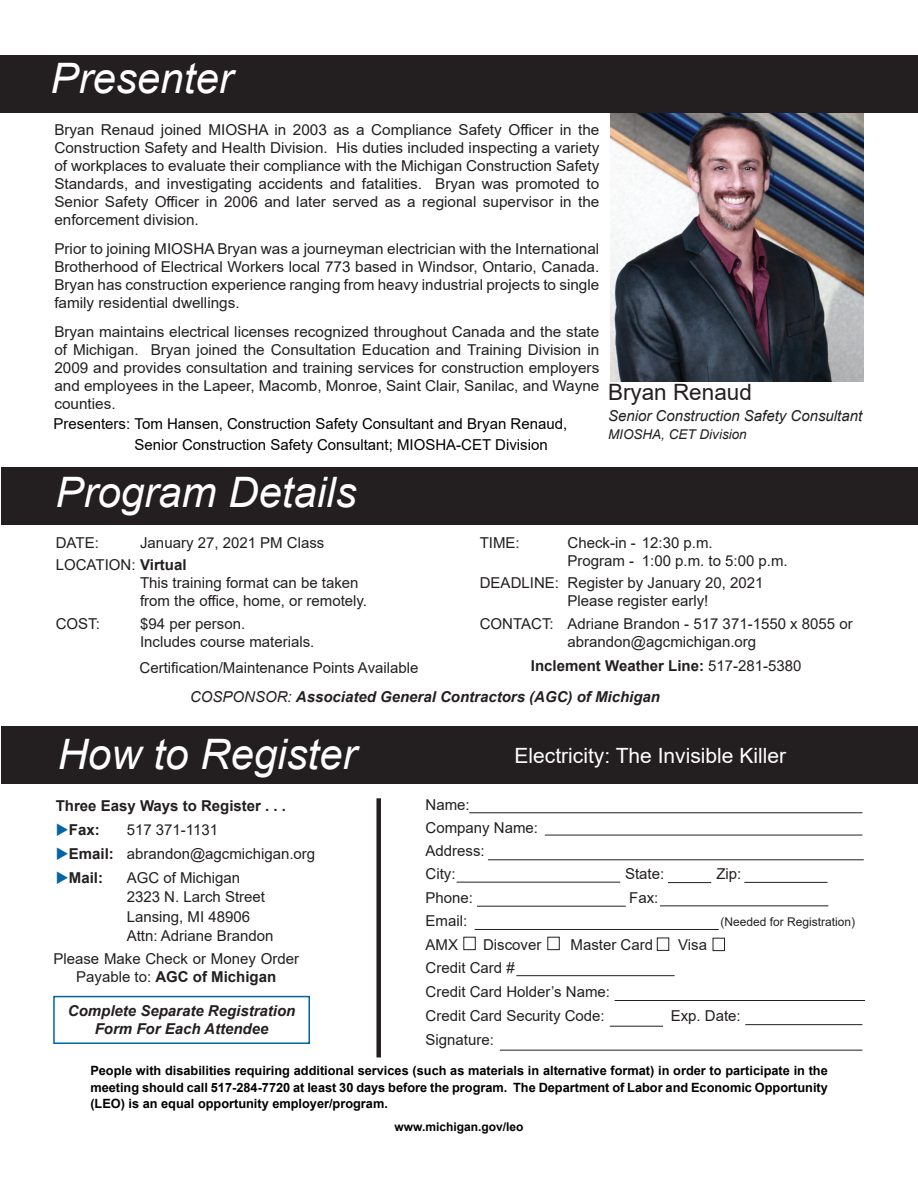
<style>
.page{position:relative;width:918px;height:1188px;background:#fff}
.page>*{position:absolute;margin:0;border:0;box-sizing:border-box;transform-origin:0 0}
.t1{font:italic 42px "Arial";color:#fff}
.t2{font:22.5px "Arial";color:#231f20}
.t3{font:21px "Arial";color:#fff}
.t4{font:15px/18px "Arial";color:#231f20}
.t5{font:15px/21px "Arial";color:#000}
.t6{font:italic 700 15px/18px "Arial";color:#231f20;text-align:center}
.t7{font:700 15px "Arial";color:#231f20}
.t8{font:italic 15px "Arial";color:#231f20}
.t9{font:italic 13.5px "Arial";color:#231f20}
.t10{font:700 12.75px/16.5px "Arial";color:#000;text-align:justify}
.t11{font:12px "Arial";color:#231f20}
.t12{font:700 12px "Arial";color:#000}
.s1{font-weight:700}
.s2{font-weight:400}
.s3{color:#0065a4}
</style>
<div class="page">
<img style="left:610px;top:112px;width:254px;height:270px">
<div style="left:2px;top:468px;width:916px;height:57px;background:#231f20"></div>
<div style="left:2px;top:726px;width:916px;height:57px;background:#231f20"></div>
<div style="left:0;top:55px;width:918px;height:57px;background:#231f20"></div>
<hr style="left:469px;top:813px;width:393px;height:1px;background:#231f20">
<hr style="left:545px;top:835px;width:317px;height:1px;background:#231f20">
<hr style="left:457px;top:882px;width:163px;height:1px;background:#231f20">
<hr style="left:668px;top:882px;width:43px;height:1px;background:#231f20">
<hr style="left:744px;top:882px;width:84px;height:1px;background:#231f20">
<hr style="left:660px;top:906px;width:168px;height:1px;background:#231f20">
<hr style="left:475px;top:929px;width:244px;height:1px;background:#231f20">
<hr style="left:488px;top:860px;width:376px;height:1px;background:#231f20">
<hr style="left:516px;top:975px;width:159px;height:1px;background:#231f20">
<hr style="left:745px;top:1024px;width:117px;height:1px;background:#231f20">
<hr style="left:500px;top:1050px;width:362px;height:1px;background:#231f20">
<hr style="left:477px;top:906px;width:149px;height:1px;background:#231f20">
<div style="left:657px;top:938px;width:12px;height:13px;border:1px solid #231f20"></div>
<div style="left:548px;top:937px;width:11px;height:13px;border:1px solid #231f20"></div>
<div style="left:464px;top:937px;width:11px;height:13px;border:1px solid #231f20"></div>
<hr style="left:615px;top:1000px;width:250px;height:1px;background:#231f20">
<hr style="left:610px;top:1026px;width:53px;height:1px;background:#231f20">
<div style="left:713px;top:938px;width:12px;height:13px;border:1px solid #231f20"></div>
<div style="left:376px;top:798px;width:5px;height:259px;background:#231f20"></div>
<div style="left:53px;top:996px;width:257px;height:48px;border:2px solid #0065a4"></div>
<h1 class="t1" style="left:51px;top:51px;width:184px">Presenter</h1>
<p class="t4" style="left:54px;top:121px;width:547px;text-align:justify">Bryan Renaud joined MIOSHA in 2003 as a Compliance Safety Officer in the Construction Safety and Health Division. His duties included inspecting a variety of workplaces to evaluate their compliance with the Michigan Construction Safety Standards, and investigating accidents and fatalities. Bryan was promoted to Senior Safety Officer in 2006 and later served as a regional supervisor in the enforcement division.</p>
<p class="t4" style="left:54px;top:240px;width:547px;text-align:justify">Prior to joining MIOSHA Bryan was a journeyman electrician with the International Brotherhood of Electrical Workers local 773 based in Windsor, Ontario, Canada.<br>Bryan has construction experience ranging from heavy industrial projects to single family residential dwellings.</p>
<p class="t4" style="left:54px;top:323px;width:547px;text-align:justify">Bryan maintains electrical licenses recognized throughout Canada and the state of Michigan. Bryan joined the Consultation Education and Training Division in 2009 and provides consultation and training services for construction employers and employees in the Lapeer, Macomb, Monroe, Saint Clair, Sanilac, and Wayne counties.</p>
<p class="t5" style="left:135px;top:413px;width:434px;text-indent:-81px">Presenters: Tom Hansen, Construction Safety Consultant and Bryan Renaud,<br>Senior Construction Safety Consultant; MIOSHA-CET Division</p>
<h2 class="t2" style="left:608px;top:376px;width:145px">Bryan Renaud</h2>
<p class="t8" style="left:608px;top:406px;width:256px">Senior Construction Safety Consultant</p>
<p class="t9" style="left:608px;top:425px;width:140px">MIOSHA, CET Division</p>
<h1 class="t1" style="left:55px;top:465px;width:303px">Program Details</h1>
<p class="t4" style="left:56px;top:531px;width:270px;line-height:22.5px;text-indent:84px">January 27, 2021 PM Class<br>LOCATION: <span class="s1">Virtual</span></p>
<p class="t4" style="left:140px;top:574px;width:228px">This training format can be taken from the office, home, or remotely.</p>
<p class="t4" style="left:56px;top:615px;width:46px">COST:</p>
<p class="t4" style="left:140px;top:615px;width:176px">$94 per person.<br>Includes course materials.</p>
<p class="t4" style="left:56px;top:534px;width:45px">DATE:</p>
<p class="t4" style="left:480px;top:534px;width:42px">TIME:</p>
<p class="t4" style="left:568px;top:534px;width:222px">Check-in - 12:30 p.m.<br>Program - 1:00 p.m. to 5:00 p.m.</p>
<p class="t4" style="left:568px;top:574px;width:197px;text-indent:-88px">DEADLINE: Register by January 20, 2021<br>Please register early!</p>
<p class="t4" style="left:480px;top:615px;width:374px;text-align:center">CONTACT: Adriane Brandon - 517 371-1550 x 8055 or abrandon@agcmichigan.org</p>
<p class="t4" style="left:140px;top:658px;width:281px">Certification/Maintenance Points Available</p>
<p class="t7" style="left:531px;top:655px;width:272px">Inclement Weather Line: <span class="s2">517-281-5380</span></p>
<p class="t6" style="left:190px;top:688px;width:472px"><span class="s2">COSPONSOR:</span> Associated General Contractors (AGC) of Michigan</p>
<h1 class="t1" style="left:58px;top:727px;width:300px">How to Register</h1>
<p class="t7" style="left:56px;top:795px;width:232px">Three Easy Ways to Register . . .</p>
<p class="t7" style="left:56px;top:819px;width:46px"><span class="s3">◆</span>Fax:</p>
<p class="t4" style="left:127px;top:820px;width:93px">517 371-1131</p>
<p class="t4" style="left:56px;top:844px;width:261px"><span class="s3">◆</span><span class="s1">Email:</span> abrandon@agcmichigan.org</p>
<p class="t7" style="left:56px;top:867px;width:49px"><span class="s3">◆</span>Mail:</p>
<p class="t4" style="left:127px;top:867px;width:148px;line-height:19.5px">AGC of Michigan<br>2323 N. Larch Street<br>Lansing, MI 48906<br>Attn: Adriane Brandon</p>
<p class="t4" style="left:53px;top:950px;width:247px;text-align:center">Please Make Check or Money Order<br>Payable to: <span class="s1">AGC of Michigan</span></p>
<p class="t6" style="left:68px;top:1002px;width:229px">Complete Separate Registration<br>Form For Each Attendee</p>
<h3 class="t3" style="left:515px;top:741px;width:273px">Electricity: The Invisible Killer</h3>
<p class="t4" style="left:426px;top:793px;width:114px;line-height:23.2px">Name:<br>Company Name:<br>Address:<br>City:</p>
<p class="t4" style="left:625px;top:865px;width:41px">State:</p>
<p class="t4" style="left:716px;top:865px;width:27px">Zip:</p>
<p class="t4" style="left:426px;top:888px;width:49px">Phone:</p>
<p class="t4" style="left:629px;top:888px;width:31px">Fax:</p>
<p class="t4" style="left:426px;top:912px;width:43px">Email:</p>
<p class="t11" style="left:721px;top:913px;width:136px">(Needed for Registration)</p>
<p class="t4" style="left:426px;top:936px;width:34px">AMX</p>
<p class="t4" style="left:483px;top:936px;width:60px">Discover</p>
<p class="t4" style="left:571px;top:936px;width:84px">Master Card</p>
<p class="t4" style="left:678px;top:936px;width:30px">Visa</p>
<p class="t4" style="left:426px;top:956px;width:186px;line-height:24px">Credit Card #<br>Credit Card Holder’s Name:<br>Credit Card Security Code:</p>
<p class="t4" style="left:671px;top:1007px;width:72px">Exp. Date:</p>
<p class="t4" style="left:426px;top:1031px;width:70px">Signature:</p>
<p class="t10" style="left:90px;top:1063px;width:739px">People with disabilities requiring additional services (such as materials in alternative format) in order to participate in the meeting should call 517-284-7720 at least 30 days before the program. The Department of Labor and Economic Opportunity (LEO) is an equal opportunity employer/program.</p>
<p class="t12" style="left:395px;top:1118px;width:130px">www.michigan.gov/leo</p>
</div>
